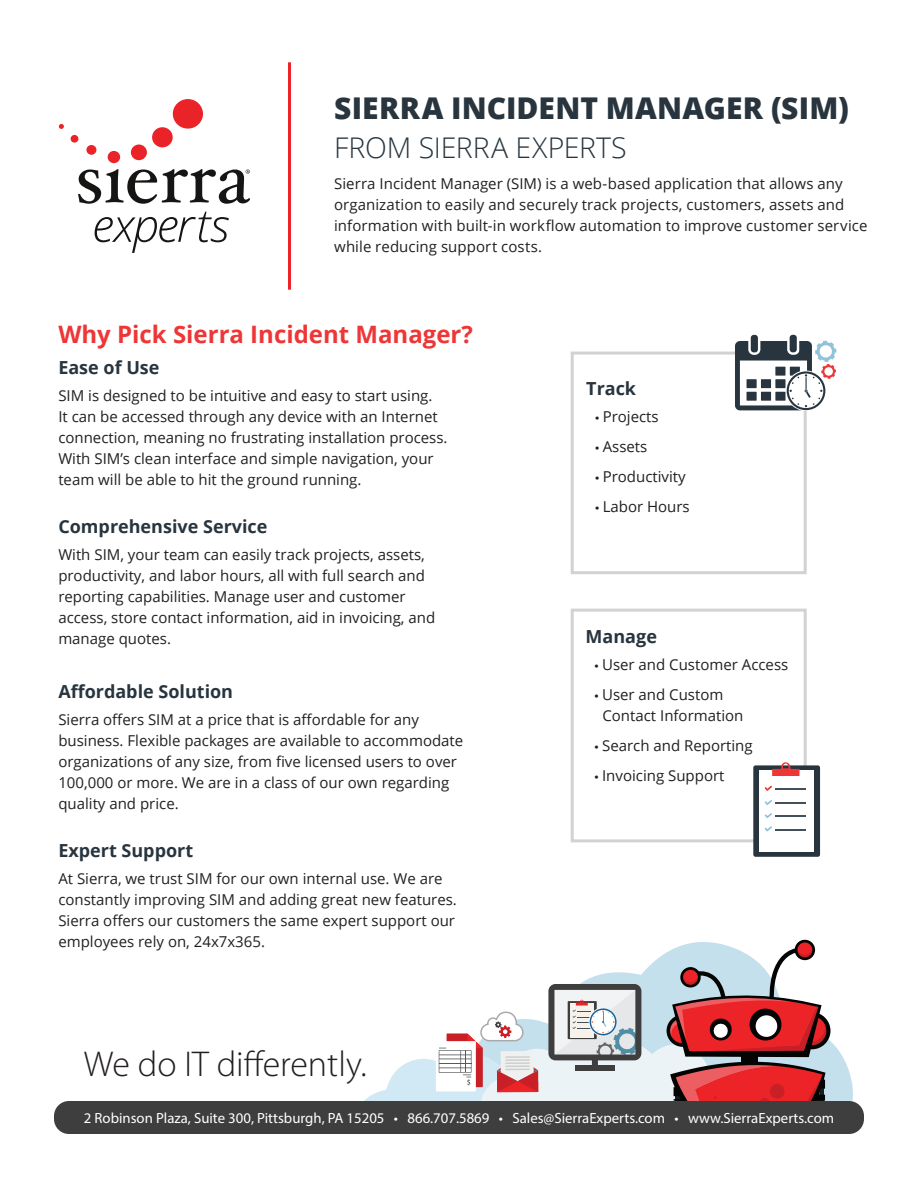
<style>
.page{position:relative;width:918px;height:1188px;background:#fff}
.page>*{position:absolute;margin:0;border:0;box-sizing:border-box;transform-origin:0 0}
.t1{font:300 36px "Myriad Pro";color:#231f20}
.t2{font:800 30px "Open Sans";letter-spacing:.005em;color:#28353e}
.t3{font:300 28.5px "Open Sans";letter-spacing:-.005em;color:#28353e}
.t4{font:700 24px "Open Sans";color:#ee3637}
.t5{font:700 18px "Open Sans";color:#28353e}
.Gray{font:15px/21px "Open Sans";color:#231f20}
.t6{font:14.85px "Myriad Pro";color:#fff}
.s1{font-family:"Myriad Pro"}
</style>
<div class="page">
<div style="left:54px;top:1101px;width:810px;height:33px;background:#3e3e3f;border-radius:15px"></div>
<svg style="left:803px;top:939px;width:50px;height:162px"></svg>
<svg style="left:364px;top:940px;width:466px;height:161px"></svg>
<hr style="left:288px;top:62px;width:3px;height:228px;background:#ec2327">
<div style="left:571px;top:352px;width:236px;height:222px;background:#fff;border:3px solid #d1d2d4"></div>
<div style="left:571px;top:609px;width:236px;height:233px;background:#fff;border:3px solid #d1d2d4"></div>
<div style="left:751px;top:335px;width:7px;height:17px;background:#28353e;border-radius:3px"></div>
<div style="left:790px;top:335px;width:7px;height:17px;background:#28353e;border-radius:3px"></div>
<svg style="left:735px;top:341px;width:101px;height:69px"></svg>
<div style="left:753px;top:765px;width:67px;height:92px;background:#28353e;border-radius:2px"></div>
<div style="left:759px;top:770px;width:55px;height:82px;background:#fff"></div>
<svg style="left:772px;top:762px;width:28px;height:14px"></svg>
<hr style="left:776px;top:788px;width:30px;height:2px;background:#41505b">
<hr style="left:776px;top:803px;width:30px;height:1px;background:#41505b">
<hr style="left:776px;top:815px;width:30px;height:2px;background:#41505b">
<hr style="left:776px;top:829px;width:30px;height:2px;background:#41505b">
<svg style="left:765px;top:786px;width:7px;height:5px"></svg>
<svg style="left:765px;top:800px;width:7px;height:5px"></svg>
<svg style="left:765px;top:813px;width:7px;height:5px"></svg>
<svg style="left:765px;top:826px;width:7px;height:6px"></svg>
<svg style="left:78px;top:169px;width:172px;height:35px"></svg>
<div style="left:71px;top:135px;width:7px;height:8px;background:#ea2329;border-radius:50%"></div>
<svg style="left:59px;top:124px;width:5px;height:5px"></svg>
<div style="left:86px;top:145px;width:10px;height:10px;background:#ea2329;border-radius:50%"></div>
<div style="left:108px;top:151px;width:12px;height:12px;background:#ea2329;border-radius:50%"></div>
<div style="left:131px;top:145px;width:16px;height:15px;background:#ea2329;border-radius:50%"></div>
<div style="left:152px;top:127px;width:21px;height:20px;background:#ea2329;border-radius:50%"></div>
<div style="left:173px;top:99px;width:30px;height:30px;background:#ea2329;border-radius:50%"></div>
<svg style="left:95px;top:212px;width:134px;height:41px"></svg>
<p class="t2" style="left:334px;top:85px;width:516px">SIERRA INCIDENT MANAGER (SIM)</p>
<p class="t3" style="left:334px;top:128px;width:294px">FROM SIERRA EXPERTS</p>
<p class="Gray" style="left:334px;top:173px;width:535px">Sierra Incident Manager (SIM) is a web-based application that allows any organization to easily and securely track projects, customers, assets and information with built-in workflow automation to improve customer service while reducing support costs.</p>
<p class="t4" style="left:58px;top:317px;width:416px">Why Pick Sierra Incident Manager?</p>
<p class="t5" style="left:58px;top:355px;width:103px">Ease of Use</p>
<p class="Gray" style="left:58px;top:385px;width:391px">SIM is designed to be intuitive and easy to start using.<br>It can be accessed through any device with an Internet connection, meaning no frustrating installation process.<br>With SIM’s clean interface and simple navigation, your</p>
<p class="Gray" style="left:58px;top:469px;width:305px">team will be able to hit the ground running.</p>
<p class="t5" style="left:58px;top:514px;width:211px">Comprehensive Service</p>
<p class="Gray" style="left:58px;top:544px;width:368px;text-align:justify">With SIM, your team can easily track projects, assets, productivity, and labor hours, all with full search and reporting capabilities. Manage user and customer</p>
<p class="Gray" style="left:58px;top:607px;width:378px">access, store contact information, aid in invoicing, and manage quotes.</p>
<p class="t5" style="left:58px;top:679px;width:176px">Affordable Solution</p>
<p class="Gray" style="left:58px;top:709px;width:407px">Sierra offers SIM at a price that is affordable for any business. Flexible packages are available to accommodate organizations of any size, from five licensed users to over 100,000 or more. We are in a class of our own regarding quality and price.</p>
<p class="t5" style="left:58px;top:838px;width:136px">Expert Support</p>
<p class="Gray" style="left:58px;top:868px;width:400px">At Sierra, we trust SIM for our own internal use. We are constantly improving SIM and adding great new features.<br>Sierra offers our customers the same expert support our employees rely on, 24x7x365.</p>
<p class="t1" style="left:84px;top:1042px;width:285px">We do IT differently.</p>
<p class="t5" style="left:586px;top:376px;width:51px">Track</p>
<p class="Gray" style="left:595px;top:405px;width:65px"><span class="s1">•</span> Projects</p>
<p class="Gray" style="left:595px;top:435px;width:54px"><span class="s1">•</span> Assets</p>
<p class="Gray" style="left:595px;top:465px;width:92px"><span class="s1">•</span> Productivity</p>
<p class="Gray" style="left:595px;top:495px;width:96px"><span class="s1">•</span> Labor Hours</p>
<p class="t5" style="left:586px;top:624px;width:73px">Manage</p>
<p class="Gray" style="left:595px;top:654px;width:195px"><span class="s1">•</span> User and Customer Access</p>
<p class="Gray" style="left:602px;top:684px;width:143px;text-indent:-8px"><span class="s1">•</span> User and Custom<br>Contact Information</p>
<p class="Gray" style="left:595px;top:735px;width:160px"><span class="s1">•</span> Search and Reporting</p>
<p class="Gray" style="left:595px;top:765px;width:131px"><span class="s1">•</span> Invoicing Support</p>
<p class="t6" style="left:84px;top:1109px;width:752px">2 Robinson Plaza, Suite 300, Pittsburgh, PA 15205 • 866.707.5869 • Sales@SierraExperts.com • www.SierraExperts.com</p>
</div>
